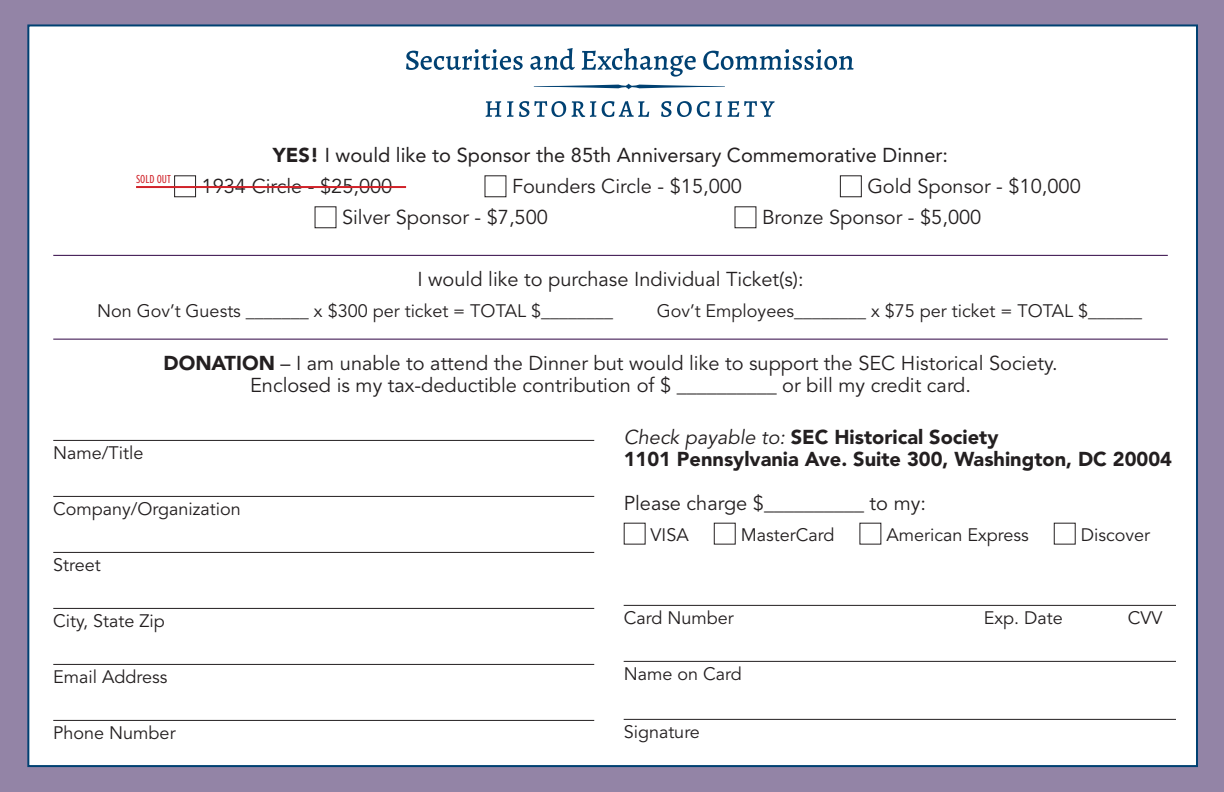
<style>
.page{position:relative;width:1224px;height:792px;background:#9384a6}
.page>*{position:absolute;margin:0;border:0;box-sizing:border-box;transform-origin:0 0}
.t1{font:20px "Avenir";color:#231f20}
.t2{font:900 20px "Avenir";color:#231f20}
.t3{font:20px "Avenir";color:#231f20}
.t4{font:18px "Avenir";color:#231f20}
.t5{font:12px "Proxima Nova A Ex Cn";color:#d1232a}
.s1{font-weight:900}
.s2{font-weight:400;font-style:italic}
</style>
<div class="page">
<div style="left:27px;top:24px;width:1171px;height:743px;background:#fff;border:2px solid #004172"></div>
<div style="left:174px;top:175px;width:22px;height:22px;border:1px solid #231f20"></div>
<div style="left:840px;top:175px;width:22px;height:22px;border:1px solid #231f20"></div>
<hr style="left:53px;top:440px;width:541px;height:1px;background:#231f20">
<hr style="left:53px;top:496px;width:541px;height:1px;background:#231f20">
<hr style="left:53px;top:552px;width:541px;height:1px;background:#231f20">
<hr style="left:53px;top:608px;width:541px;height:1px;background:#231f20">
<hr style="left:53px;top:664px;width:541px;height:1px;background:#231f20">
<hr style="left:53px;top:720px;width:541px;height:1px;background:#231f20">
<hr style="left:624px;top:605px;width:552px;height:1px;background:#231f20">
<hr style="left:624px;top:661px;width:552px;height:1px;background:#231f20">
<hr style="left:624px;top:719px;width:552px;height:1px;background:#231f20">
<hr style="left:53px;top:255px;width:1115px;height:1px;background:#2f0444">
<hr style="left:53px;top:339px;width:1115px;height:1px;background:#2f0444">
<svg style="left:406px;top:49px;width:117px;height:21px"></svg>
<svg style="left:530px;top:48px;width:45px;height:22px"></svg>
<svg style="left:582px;top:48px;width:114px;height:29px"></svg>
<svg style="left:703px;top:49px;width:151px;height:21px"></svg>
<svg style="left:534px;top:84px;width:191px;height:5px"></svg>
<svg style="left:486px;top:101px;width:15px;height:16px"></svg>
<svg style="left:507px;top:101px;width:59px;height:16px"></svg>
<svg style="left:572px;top:101px;width:24px;height:16px"></svg>
<svg style="left:602px;top:101px;width:47px;height:16px"></svg>
<svg style="left:661px;top:101px;width:114px;height:16px"></svg>
<hr style="left:136px;top:186px;width:270px;height:2px;background:#d1232a">
<p class="t5" style="left:136px;top:172px;width:36px">SOLD OUT</p>
<p class="t3" style="left:273px;top:144px;width:677px"><span class="s1">YES!</span> I would like to Sponsor the 85th Anniversary Commemorative Dinner:</p>
<p class="t1" style="left:202px;top:175px;width:192px">1934 Circle - $25,000</p>
<p class="t1" style="left:512px;top:175px;width:232px">Founders Circle - $15,000</p>
<p class="t1" style="left:867px;top:175px;width:215px">Gold Sponsor - $10,000</p>
<p class="t1" style="left:342px;top:206px;width:207px">Silver Sponsor - $7,500</p>
<p class="t1" style="left:762px;top:206px;width:221px">Bronze Sponsor - $5,000</p>
<p class="t1" style="left:417px;top:268px;width:388px">I would like to purchase Individual Ticket(s):</p>
<p class="t4" style="left:97px;top:301px;width:517px">Non Gov’t Guests _______ x $300 per ticket = TOTAL $________</p>
<p class="t4" style="left:657px;top:301px;width:487px">Gov’t Employees________ x $75 per ticket = TOTAL $______</p>
<p class="t1" style="left:164px;top:352px;width:896px"><span class="s1">DONATION</span> – I am unable to attend the Dinner but would like to support the SEC Historical Society.</p>
<p class="t1" style="left:250px;top:374px;width:723px">Enclosed is my tax-deductible contribution of $ __________ or bill my credit card.</p>
<p class="t4" style="left:53px;top:442px;width:92px">Name/Title</p>
<p class="t4" style="left:53px;top:498px;width:189px">Company/Organization</p>
<p class="t4" style="left:53px;top:554px;width:49px">Street</p>
<p class="t4" style="left:53px;top:610px;width:113px">City, State Zip</p>
<p class="t4" style="left:53px;top:666px;width:116px">Email Address</p>
<p class="t4" style="left:53px;top:722px;width:124px">Phone Number</p>
<p class="t2" style="left:624px;top:425px;width:376px"><span class="s2">Check payable to:</span> SEC Historical Society</p>
<p class="t2" style="left:624px;top:447px;width:550px">1101 Pennsylvania Ave. Suite 300, Washington, DC 20004</p>
<p class="t1" style="left:624px;top:491px;width:304px">Please charge $__________ to my:</p>
<p class="t4" style="left:651px;top:524px;width:40px">VISA</p>
<p class="t4" style="left:741px;top:524px;width:95px">MasterCard</p>
<p class="t4" style="left:886px;top:524px;width:144px">American Express</p>
<p class="t4" style="left:1081px;top:524px;width:71px">Discover</p>
<p class="t4" style="left:624px;top:607px;width:112px">Card Number</p>
<p class="t4" style="left:984px;top:607px;width:81px">Exp. Date</p>
<p class="t4" style="left:1128px;top:607px;width:36px">CVV</p>
<p class="t4" style="left:624px;top:663px;width:120px">Name on Card</p>
<p class="t4" style="left:624px;top:721px;width:78px">Signature</p>
</div>
